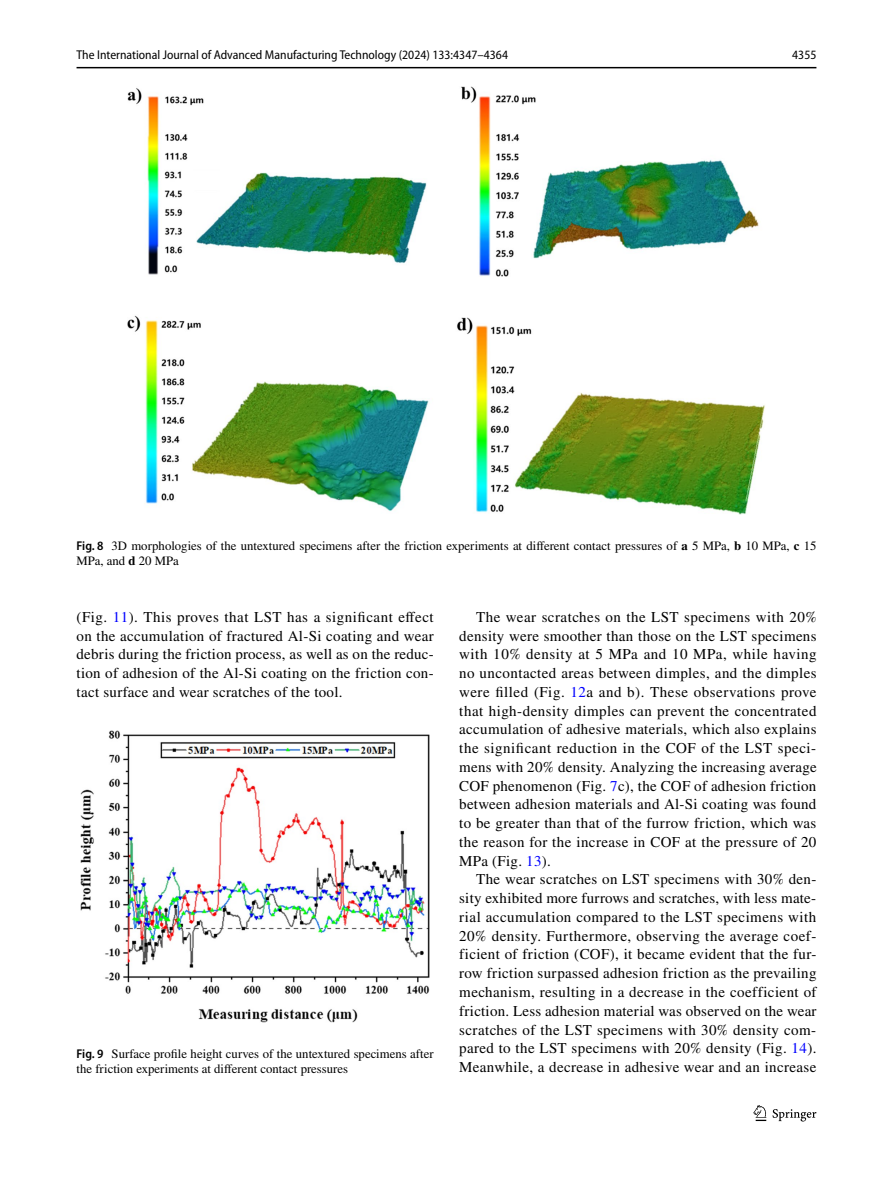
<style>
.page{position:relative;width:893px;height:1187px;background:#fff}
.page>*{position:absolute;margin:0;border:0;box-sizing:border-box;transform-origin:0 0}
.t1{font:15px/18.8px "STIX";letter-spacing:.025em;color:#000;text-align:justify}
.t2{font:12.75px/15px "STIX";color:#000}
.t3{font:semi-condensed 12.75px "Myriad Pro";color:#000}
.s1{font-family:"Myriad Pro";font-weight:600;font-stretch:semi-condensed}
.s2{font-weight:700}
.s3{color:#00f}
</style>
<div class="page">
<hr style="left:77px;top:67px;width:739px;height:1px;background:#000">
<svg style="left:753px;top:1105px;width:13px;height:15px"></svg>
<svg style="left:773px;top:1109px;width:43px;height:12px"></svg>
<img style="left:128px;top:87px;width:637px;height:427px">
<img style="left:81px;top:731px;width:348px;height:291px">
<p class="t3" style="left:77px;top:48px;width:433px">The International Journal of Advanced Manufacturing Technology (2024) 133:4347–4364</p>
<p class="t3" style="left:792px;top:48px;width:26px">4355</p>
<p class="t2" style="left:77px;top:538px;width:741px"><span class="s1">Fig. 8</span> 3D morphologies of the untextured specimens after the friction experiments at different contact pressures of <span class="s2">a</span> 5 MPa, <span class="s2">b</span> 10 MPa, <span class="s2">c</span> 15<br>MPa, and <span class="s2">d</span> 20 MPa</p>
<p class="t1" style="left:77px;top:608px;width:359px">(Fig. <span class="s3">11</span>). This proves that LST has a significant effect on the accumulation of fractured Al-Si coating and wear debris during the friction process, as well as on the reduc&shy;tion of adhesion of the Al-Si coating on the friction con&shy;tact surface and wear scratches of the tool.</p>
<p class="t1" style="left:459px;top:608px;width:359px;text-indent:17px">The wear scratches on the LST specimens with 20% density were smoother than those on the LST specimens with 10% density at 5 MPa and 10 MPa, while having no uncontacted areas between dimples, and the dimples were filled (Fig. <span class="s3">12</span>a and b). These observations prove that high-density dimples can prevent the concentrated accumulation of adhesive materials, which also explains the significant reduction in the COF of the LST speci&shy;mens with 20% density. Analyzing the increasing average COF phenomenon (Fig. <span class="s3">7</span>c), the COF of adhesion friction between adhesion materials and Al-Si coating was found to be greater than that of the furrow friction, which was the reason for the increase in COF at the pressure of 20<br>MPa (Fig. <span class="s3">13</span>).</p>
<p class="t1" style="left:459px;top:871px;width:359px;text-indent:17px">The wear scratches on LST specimens with 30% den&shy;sity exhibited more furrows and scratches, with less mate&shy;rial accumulation compared to the LST specimens with 20% density. Furthermore, observing the average coef&shy;ficient of friction (COF), it became evident that the fur&shy;row friction surpassed adhesion friction as the prevailing mechanism, resulting in a decrease in the coefficient of friction. Less adhesion material was observed on the wear scratches of the LST specimens with 30% density com&shy;pared to the LST specimens with 20% density (Fig. <span class="s3">14</span>).<br>Meanwhile, a decrease in adhesive wear and an increase</p>
<p class="t2" style="left:77px;top:1046px;width:359px"><span class="s1">Fig. 9</span> Surface profile height curves of the untextured specimens after the friction experiments at different contact pressures</p>
</div>
